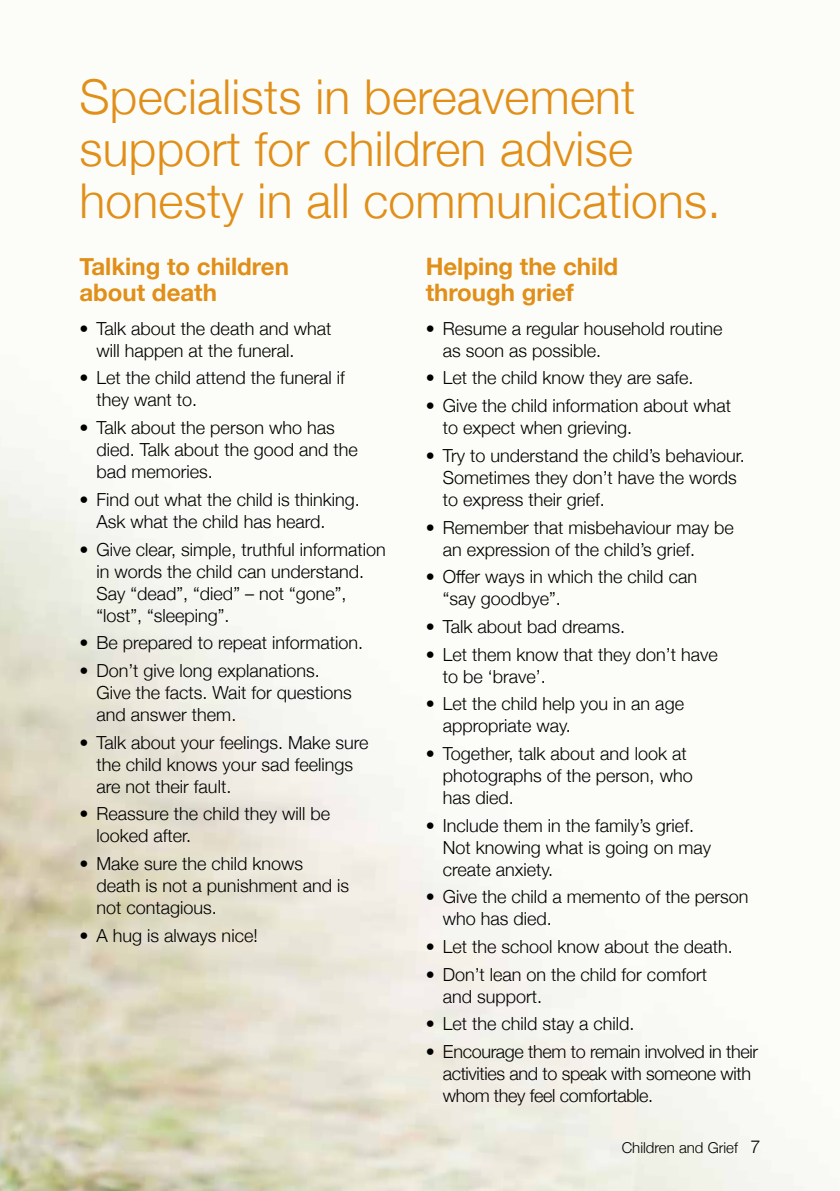
<style>
.page{position:relative;width:840px;height:1191px;background:#fff}
.page>*{position:absolute;margin:0;border:0;box-sizing:border-box;transform-origin:0 0}
.t1{font:300 48px/52px "Helvetica Neue";letter-spacing:.005em;color:#e18f19}
.t2{font:700 24px/26px "Helvetica Neue";color:#e18f19}
.t3{font:300 18px/22px "Helvetica Neue";color:#000}
.t4{font:300 18px/22px "Helvetica Neue";letter-spacing:-.02em;color:#000}
.t5{font:300 15px "Helvetica Neue";color:#000}
.s1{font-size:18px}
</style>
<div class="page">
<img style="left:0;top:401px;width:839px;height:790px">
<h1 class="t1" style="left:79px;top:68px;width:642px">Specialists in bereavement support for children advise honesty in all communications.</h1>
<h2 class="t2" style="left:79px;top:254px;width:211px">Talking to children about death</h2>
<p class="t3" style="left:96px;top:316px;width:236px;text-indent:-17px">• Talk about the death and what will happen at the funeral.</p>
<p class="t3" style="left:96px;top:366px;width:250px;text-indent:-17px">• Let the child attend the funeral if they want to.</p>
<p class="t3" style="left:96px;top:415px;width:263px;text-indent:-17px">• Talk about the person who has died. Talk about the good and the bad memories.</p>
<p class="t3" style="left:96px;top:487px;width:265px;text-indent:-17px">• Find out what the child is thinking.<br>Ask what the child has heard.</p>
<p class="t3" style="left:96px;top:537px;width:291px;text-indent:-17px">• Give clear, simple, truthful information in words the child can understand.<br>Say “dead”, “died” – not “gone”, “lost”, “sleeping”.</p>
<p class="t3" style="left:79px;top:630px;width:285px">• Be prepared to repeat information.</p>
<p class="t3" style="left:96px;top:658px;width:257px;text-indent:-17px">• Don’t give long explanations.<br>Give the facts. Wait for questions and answer them.</p>
<p class="t3" style="left:96px;top:730px;width:273px;text-indent:-17px">• Talk about your feelings. Make sure the child knows your sad feelings are not their fault.</p>
<p class="t3" style="left:96px;top:801px;width:235px;text-indent:-17px">• Reassure the child they will be looked after.</p>
<p class="t3" style="left:96px;top:851px;width:254px;text-indent:-17px">• Make sure the child knows death is not a punishment and is not contagious.</p>
<p class="t3" style="left:79px;top:923px;width:180px">• A hug is always nice!</p>
<h2 class="t2" style="left:425px;top:254px;width:194px">Helping the child through grief</h2>
<p class="t3" style="left:442px;top:316px;width:281px;text-indent:-17px">• Resume a regular household routine as soon as possible.</p>
<p class="t3" style="left:425px;top:366px;width:269px">• Let the child know they are safe.</p>
<p class="t3" style="left:442px;top:393px;width:290px;text-indent:-17px">• Give the child information about what to expect when grieving.</p>
<p class="t3" style="left:442px;top:443px;width:303px;text-indent:-17px">• Try to understand the child’s behaviour.<br>Sometimes they don’t have the words to express their grief.</p>
<p class="t3" style="left:442px;top:515px;width:292px;text-indent:-17px">• Remember that misbehaviour may be an expression of the child’s grief.</p>
<p class="t3" style="left:442px;top:564px;width:256px;text-indent:-17px">• Offer ways in which the child can “say goodbye”.</p>
<p class="t3" style="left:425px;top:614px;width:201px">• Talk about bad dreams.</p>
<p class="t3" style="left:442px;top:642px;width:276px;text-indent:-17px">• Let them know that they don’t have to be ‘brave’.</p>
<p class="t3" style="left:442px;top:691px;width:243px;text-indent:-17px">• Let the child help you in an age appropriate way.</p>
<p class="t3" style="left:442px;top:741px;width:251px;text-indent:-17px">• Together, talk about and look at photographs of the person, who has died.</p>
<p class="t3" style="left:442px;top:813px;width:270px;text-indent:-17px">• Include them in the family’s grief.<br>Not knowing what is going on may create anxiety.</p>
<p class="t3" style="left:442px;top:884px;width:307px;text-indent:-17px">• Give the child a memento of the person who has died.</p>
<p class="t3" style="left:425px;top:934px;width:308px">• Let the school know about the death.</p>
<p class="t3" style="left:442px;top:962px;width:266px;text-indent:-17px">• Don’t lean on the child for comfort and support.</p>
<p class="t3" style="left:425px;top:1011px;width:210px">• Let the child stay a child.</p>
<p class="t4" style="left:442px;top:1039px;width:317px;text-indent:-17px">• Encourage them to remain involved in their activities and to speak with someone with whom they feel comfortable.</p>
<p class="t5" style="left:621px;top:1135px;width:140px">Children and Grief <span class="s1">7</span></p>
</div>
